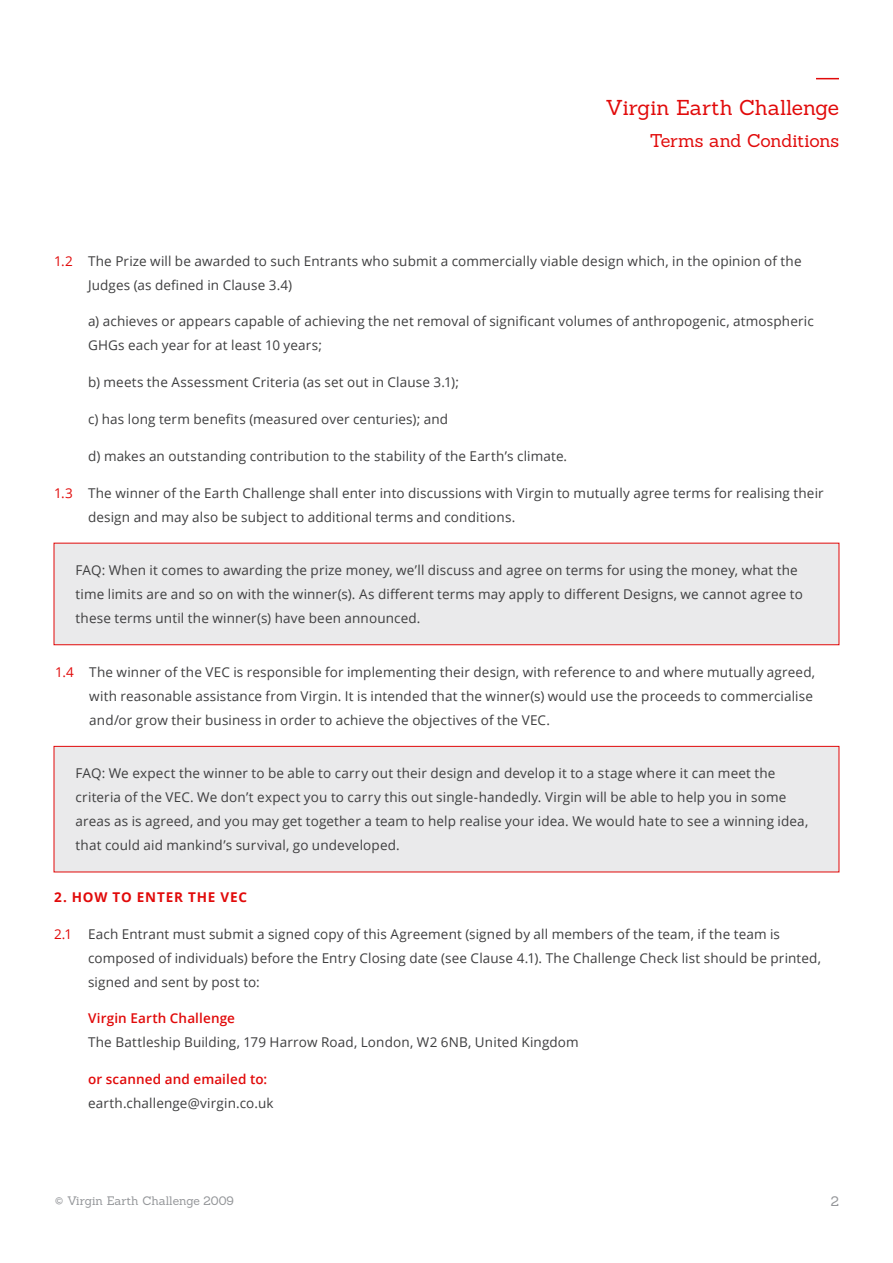
<style>
.page{position:relative;width:893px;height:1263px;background:#fff}
.page>*{position:absolute;margin:0;border:0;box-sizing:border-box;transform-origin:0 0}
.t1{font:21px "Sanchez";color:#e10a0a}
.t2{font:18px "Sanchez";letter-spacing:-.005em;color:#e10a0a}
.Bullet_Text{font:13.5px/24px "Open Sans";letter-spacing:.01em;color:#3e3e3f}
.Body_Text{font:13.5px/24px "Open Sans";letter-spacing:.01em;color:#3e3e3f}
.Sub_Section{font:700 13.5px "Open Sans";letter-spacing:.07em;color:#e10a0a}
.t3{font:13.5px "Sanchez";color:#949699}
.t4{font:12px "Sanchez";color:#949699}
.s1{color:#e10a0a}
.s2{font-weight:600;color:#e10a0a}
</style>
<div class="page">
<svg style="left:816px;top:78px;width:23px;height:1px"></svg>
<div style="left:54px;top:543px;width:785px;height:102px;background:#eaeaeb"></div>
<div style="left:54px;top:543px;width:785px;height:102px;border:1px solid #e10a0a"></div>
<div style="left:54px;top:746px;width:785px;height:126px;background:#eaeaeb"></div>
<div style="left:54px;top:746px;width:785px;height:126px;border:1px solid #e10a0a"></div>
<h1 class="t1" style="left:605px;top:94px;width:235px">Virgin Earth Challenge</h1>
<h2 class="t2" style="left:650px;top:129px;width:191px">Terms and Conditions</h2>
<p class="Bullet_Text" style="left:88px;top:248px;width:715px;text-indent:-34px"><span class="s1">1.2</span> The Prize will be awarded to such Entrants who submit a commercially viable design which, in the opinion of the<br>Judges (as defined in Clause 3.4)</p>
<p class="Bullet_Text" style="left:88px;top:309px;width:727px">a) achieves or appears capable of achieving the net removal of significant volumes of anthropogenic, atmospheric<br>GHGs each year for at least 10 years;</p>
<p class="Bullet_Text" style="left:88px;top:370px;width:372px">b) meets the Assessment Criteria (as set out in Clause 3.1);</p>
<p class="Bullet_Text" style="left:88px;top:407px;width:362px">c) has long term benefits (measured over centuries); and</p>
<p class="Bullet_Text" style="left:88px;top:443px;width:481px">d) makes an outstanding contribution to the stability of the Earth’s climate.</p>
<p class="Bullet_Text" style="left:88px;top:480px;width:737px;text-indent:-34px"><span class="s1">1.3</span> The winner of the Earth Challenge shall enter into discussions with Virgin to mutually agree terms for realising their design and may also be subject to additional terms and conditions.</p>
<p class="Body_Text" style="left:76px;top:558px;width:729px">FAQ: When it comes to awarding the prize money, we’ll discuss and agree on terms for using the money, what the time limits are and so on with the winner(s). As different terms may apply to different Designs, we cannot agree to these terms until the winner(s) have been announced.</p>
<p class="Bullet_Text" style="left:89px;top:659px;width:727px;text-indent:-34px"><span class="s1">1.4</span> The winner of the VEC is responsible for implementing their design, with reference to and where mutually agreed, with reasonable assistance from Virgin. It is intended that the winner(s) would use the proceeds to commercialise and/or grow their business in order to achieve the objectives of the VEC.</p>
<p class="Body_Text" style="left:76px;top:761px;width:734px">FAQ: We expect the winner to be able to carry out their design and develop it to a stage where it can meet the criteria of the VEC. We don’t expect you to carry this out single-handedly. Virgin will be able to help you in some areas as is agreed, and you may get together a team to help realise your idea. We would hate to see a winning idea, that could aid mankind’s survival, go undeveloped.</p>
<p class="Sub_Section" style="left:54px;top:887px;width:195px">2. HOW TO ENTER THE VEC</p>
<p class="Bullet_Text" style="left:88px;top:921px;width:734px;text-indent:-34px"><span class="s1">2.1</span> Each Entrant must submit a signed copy of this Agreement (signed by all members of the team, if the team is composed of individuals) before the Entry Closing date (see Clause 4.1). The Challenge Check list should be printed, signed and sent by post to:</p>
<p class="Bullet_Text" style="left:88px;top:1006px;width:492px"><span class="s2">Virgin Earth Challenge<br></span>The Battleship Building, 179 Harrow Road, London, W2 6NB, United Kingdom</p>
<p class="Bullet_Text" style="left:88px;top:1067px;width:187px"><span class="s2">or scanned and emailed to: </span>earth.challenge@virgin.co.uk</p>
<p class="t4" style="left:55px;top:1193px;width:180px">© Virgin Earth Challenge 2009</p>
<p class="t3" style="left:831px;top:1193px;width:10px">2</p>
</div>
